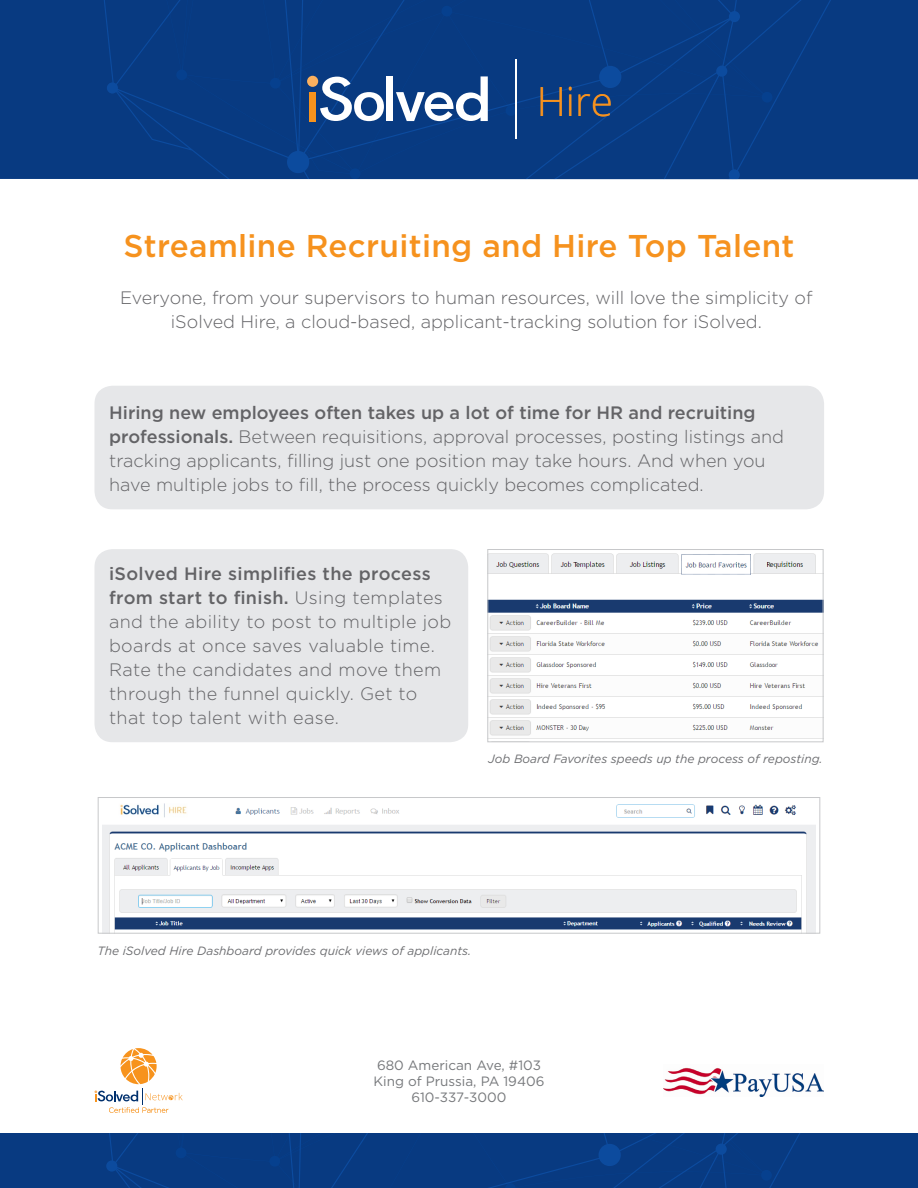
<style>
.page{position:relative;width:918px;height:1188px;background:#fff}
.page>*{position:absolute;margin:0;border:0;box-sizing:border-box;transform-origin:0 0}
.t1{font:300 40.5px "Open Sans";color:#f6921f}
.t2{font:500 31.5px "Gotham";letter-spacing:.01em;color:#f6921e}
.t3{font:300 18px/24px "Gotham";color:#636366;text-align:center}
.t4{font:300 18px/24px "Gotham";letter-spacing:.02em;color:#636366}
.t5{font:13.5px "Gotham";color:#76787b}
.t6{font:italic 12px "Gotham";color:#6c6d70}
.s1{font-weight:500}
</style>
<div class="page">
<div style="left:94px;top:549px;width:374px;height:193px;background:#e6e7e9;border-radius:18px"></div>
<div style="left:94px;top:386px;width:730px;height:123px;background:#e6e7e9;border-radius:18px"></div>
<div style="left:0;top:0;width:918px;height:179px;background:#083a81"></div>
<svg style="left:104px;top:0;width:727px;height:179px"></svg>
<hr style="left:516px;top:59px;width:1px;height:79px;background:#fff">
<svg style="left:320px;top:77px;width:64px;height:44px"></svg>
<div style="left:387px;top:76px;width:6px;height:45px;background:#fff"></div>
<svg style="left:396px;top:76px;width:92px;height:45px"></svg>
<div style="left:309px;top:92px;width:7px;height:30px;background:#f7931d"></div>
<div style="left:307px;top:76px;width:11px;height:11px;background:#fab05f;border-radius:50%"></div>
<img style="left:102px;top:803px;width:714px;height:129px">
<div style="left:98px;top:797px;width:722px;height:137px;border:1px solid #c7c8ca"></div>
<img style="left:489px;top:553px;width:333px;height:186px">
<div style="left:487px;top:549px;width:337px;height:193px;border:1px solid #c7c8ca"></div>
<div style="left:0;top:1134px;width:918px;height:54px;background:#083a81"></div>
<svg style="left:106px;top:1134px;width:694px;height:54px"></svg>
<svg style="left:95px;top:1048px;width:88px;height:65px"></svg>
<img style="left:664px;top:1067px;width:160px;height:29px">
<p class="t1" style="left:537px;top:73px;width:78px">Hire</p>
<p class="t2" style="left:124px;top:225px;width:672px">Streamline Recruiting and Hire Top Talent</p>
<p class="t3" style="left:120px;top:285px;width:694px">Everyone, from your supervisors to human resources, will love the simplicity of iSolved Hire, a cloud-based, applicant-tracking solution for iSolved.</p>
<p class="t3" style="left:109px;top:400px;width:676px;text-align:left"><span class="s1">Hiring new employees often takes up a lot of time for HR and recruiting professionals.</span> Between requisitions, approval processes, posting listings and tracking applicants, filling just one position may take hours. And when you have multiple jobs to fill, the process quickly becomes complicated.</p>
<p class="t4" style="left:109px;top:561px;width:344px"><span class="s1">iSolved Hire simplifies the process from start to finish.</span> Using templates and the ability to post to multiple job boards at once saves valuable time.<br>Rate the candidates and move them through the funnel quickly. Get to that top talent with ease.</p>
<p class="t6" style="left:488px;top:751px;width:336px">Job Board Favorites speeds up the process of reposting.</p>
<p class="t6" style="left:98px;top:943px;width:375px">The iSolved Hire Dashboard provides quick views of applicants.</p>
<p class="t5" style="left:377px;top:1056px;width:165px">680 American Ave, #103</p>
<p class="t5" style="left:374px;top:1072px;width:172px">King of Prussia, PA 19406</p>
<p class="t5" style="left:412px;top:1089px;width:96px">610-337-3000</p>
</div>
